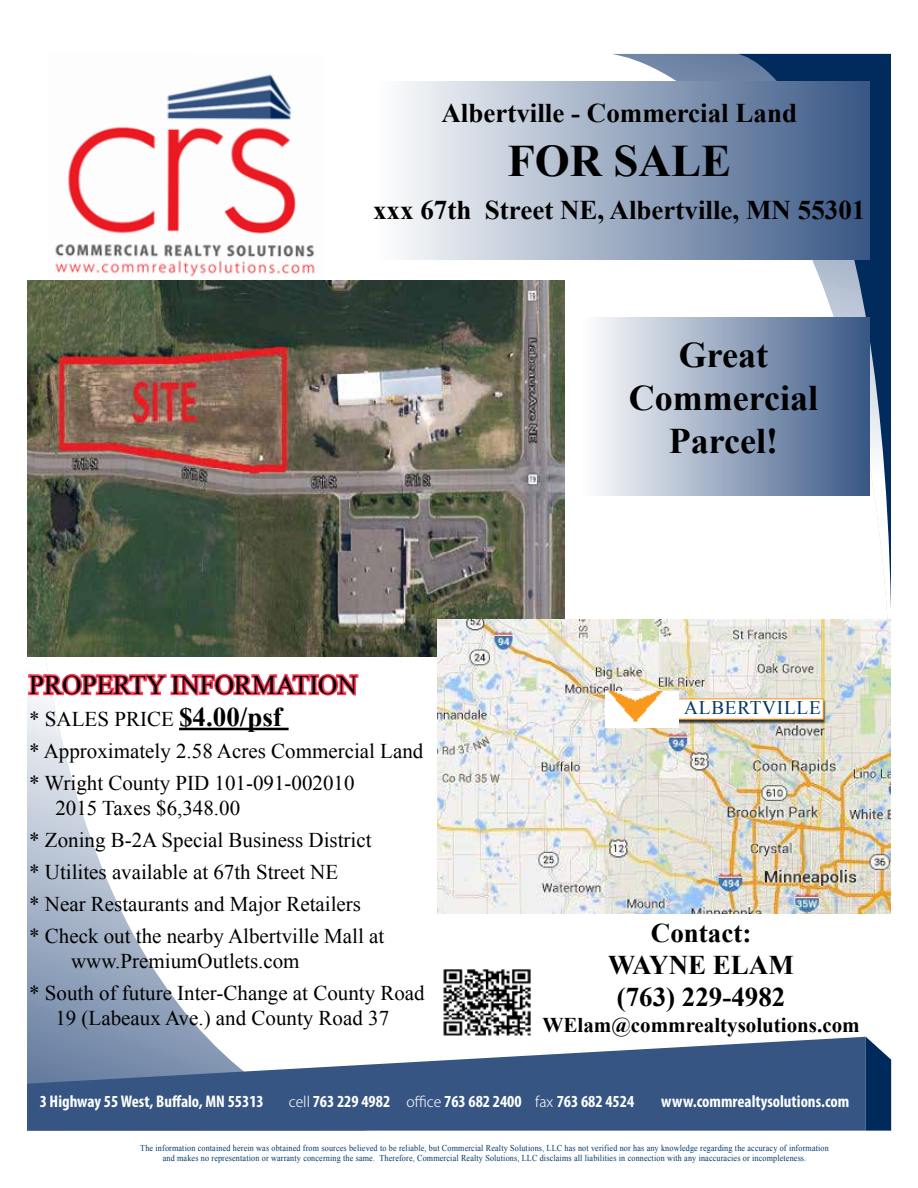
<style>
.page{position:relative;width:918px;height:1188px;background:#fff}
.page>*{position:absolute;margin:0;border:0;box-sizing:border-box;transform-origin:0 0}
.t1{font:700 45px "Times New Roman";color:#000}
.t2{font:700 36px/43.2px "Times New Roman";color:#000;text-align:center}
.t3{font:700 27px/32.4px "Times New Roman";color:#000;text-align:center}
.t4{font:27px "Times New Roman";color:#000}
.t5{font:21px/32px "Times New Roman";color:#000}
.t6{font:700 21px "Times New Roman";color:#000}
.t7{font:19.2px "Times New Roman";color:#003767}
.t8{font:700 condensed 16.95px "Myriad Pro";color:#fff}
.t9{font:9px/10.5px "Times New Roman";letter-spacing:.02em;color:#003767;text-align:center;scale:.9 1}
.s1{font-weight:700;font-size:27px}
.s2{font-family:"Koz Go Pro";font-weight:300;font-stretch:normal;font-size:14.1px}
</style>
<div class="page">
<svg style="left:611px;top:54px;width:280px;height:566px"></svg>
<svg style="left:738px;top:54px;width:153px;height:556px"></svg>
<svg style="left:27px;top:657px;width:262px;height:380px"></svg>
<svg style="left:27px;top:1037px;width:839px;height:94px;background:#5a7399"></svg>
<svg style="left:866px;top:1037px;width:25px;height:94px;background:#1f4470"></svg>
<img style="left:47px;top:74px;width:277px;height:207px">
<div style="left:577px;top:318px;width:293px;height:178px;background:linear-gradient(to right,#fff,#385684)"></div>
<img style="left:443px;top:969px;width:88px;height:67px">
<div style="left:369px;top:81px;width:501px;height:178px;background:linear-gradient(to right,#fff,#385684)"></div>
<hr style="left:179px;top:728px;width:110px;height:2px;background:#000">
<svg style="left:27px;top:665px;width:332px;height:33px"></svg>
<img style="left:27px;top:281px;width:538px;height:376px">
<img style="left:438px;top:620px;width:453px;height:294px">
<div style="left:649px;top:700px;width:177px;height:25px;background:#000;opacity:.75"></div>
<svg style="left:678px;top:698px;width:146px;height:22px"></svg>
<img style="left:605px;top:692px;width:73px;height:36px">
<h3 class="t3" style="left:441px;top:96px;width:357px">Albertville - Commercial Land</h3>
<h1 class="t1" style="left:507px;top:129px;width:225px">FOR SALE</h1>
<h3 class="t3" style="left:373px;top:193px;width:494px">xxx 67th Street NE, Albertville, MN 55301</h3>
<h3 class="t4" style="left:29px;top:666px;width:330px">PROPERTY INFORMATION</h3>
<h3 class="t5" style="left:29px;top:703px;width:396px">* SALES PRICE <span class="s1">$4.00/psf<br></span>* Approximately 2.58 Acres Commercial Land * Wright County PID 101-091-002010</h3>
<h3 class="t5" style="left:29px;top:792px;width:357px;text-indent:26px">2015 Taxes $6,348.00<br>* Zoning B-2A Special Business District * Utilites available at 67th Street NE<br>* Near Restaurants and Major Retailers<br>* Check out the nearby Albertville Mall at</h3>
<h3 class="t5" style="left:29px;top:945px;width:397px;text-indent:42px">www.PremiumOutlets.com<br>* South of future Inter-Change at County Road</h3>
<h3 class="t5" style="left:55px;top:1002px;width:335px">19 (Labeaux Ave.) and County Road 37</h3>
<h2 class="t2" style="left:629px;top:333px;width:191px">Great<br>Commercial<br>Parcel!</h2>
<h3 class="t7" style="left:684px;top:695px;width:28px">Albert</h3>
<h3 class="t7" style="left:762px;top:695px;width:27px">ville</h3>
<h3 class="t3" style="left:608px;top:916px;width:187px">Contact:<br>WAYNE ELAM (763) 229-4982</h3>
<h3 class="t6" style="left:543px;top:1010px;width:319px">WElam@commrealtysolutions.com</h3>
<h3 class="t8" style="left:40px;top:1091px;width:226px">3 Highway 55 West, Buffalo, MN 55313</h3>
<h3 class="t8" style="left:289px;top:1091px;width:347px"><span class="s2">cell</span> 763 229 4982 <span class="s2">office</span> 763 682 2400 <span class="s2">fax</span> 763 682 4524</h3>
<h3 class="t8" style="left:661px;top:1091px;width:190px">www.commrealtysolutions.com</h3>
<p class="t9" style="left:140px;top:1142px;width:767px">The information contained herein was obtained from sources believed to be reliable, but Commercial Realty Solutions, LLC has not verified nor has any knowledge regarding the accuracy of information and makes no representation or warranty concerning the same. Therefore, Commercial Realty Solutions, LLC disclaims all liabilities in connection with any inaccuracies or incompleteness.</p>
</div>
